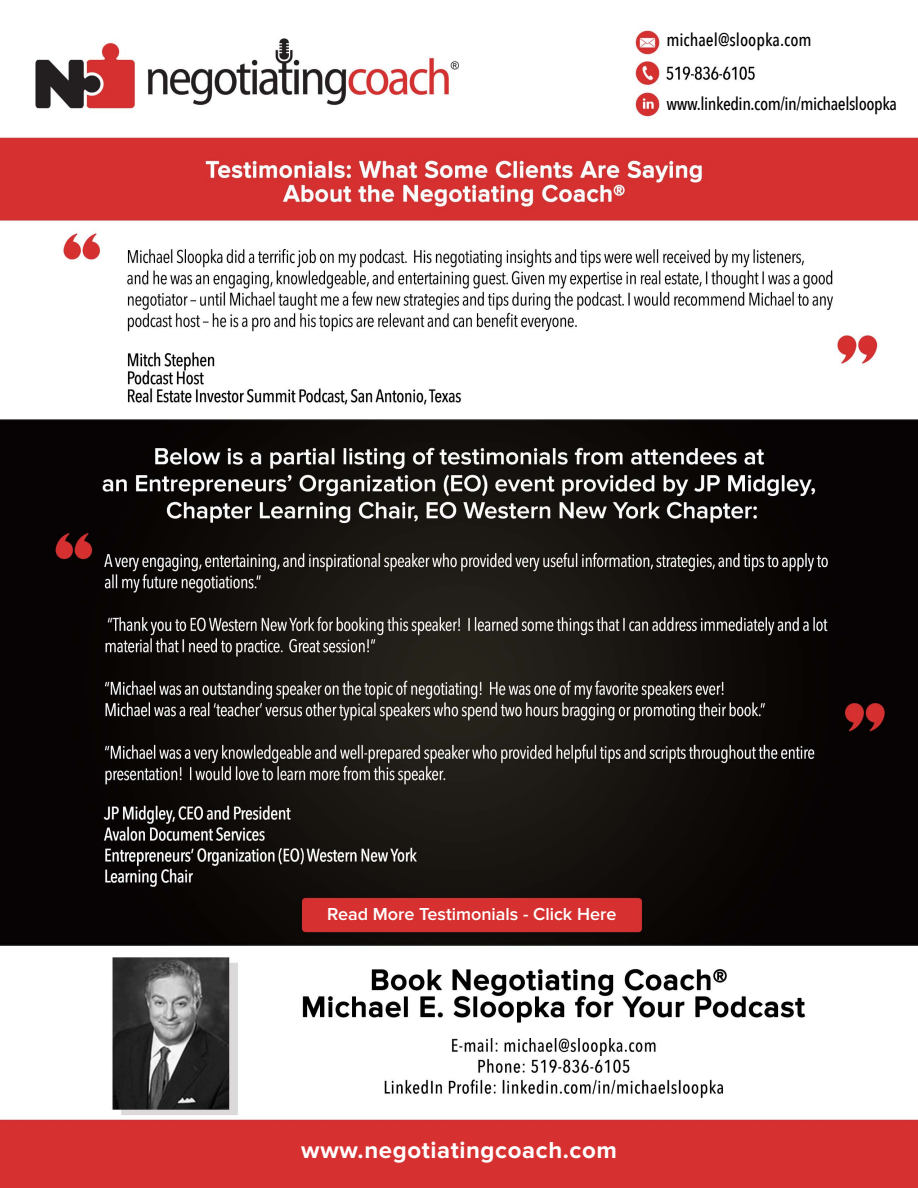
<style>
.page{position:relative;width:918px;height:1188px;background:#fff}
.page>*{position:absolute;margin:0;border:0;box-sizing:border-box;transform-origin:0 0}
.t1{font:700 24px "Proxima Nova";letter-spacing:.025em;color:#fff}
.t2{font:500 18px "Avenir Next Condensed";letter-spacing:-.025em;color:#000}
.t3{font:600 18px "Proxima Nova";color:#fff}
.t4{font:500 18px "Avenir Next Condensed";color:#000}
</style>
<div class="page">
<img style="left:0;top:28px;width:918px;height:1160px">
<p class="t4" style="left:666px;top:29px;width:147px">michael@sloopka.com</p>
<p class="t2" style="left:666px;top:93px;width:232px">www.linkedin.com/in/michaelsloopka</p>
<p class="t3" style="left:327px;top:904px;width:291px">Read More Testimonials - Click Here</p>
<h1 class="t1" style="left:301px;top:1137px;width:317px">www.negotiatingcoach.com</h1>
</div>
